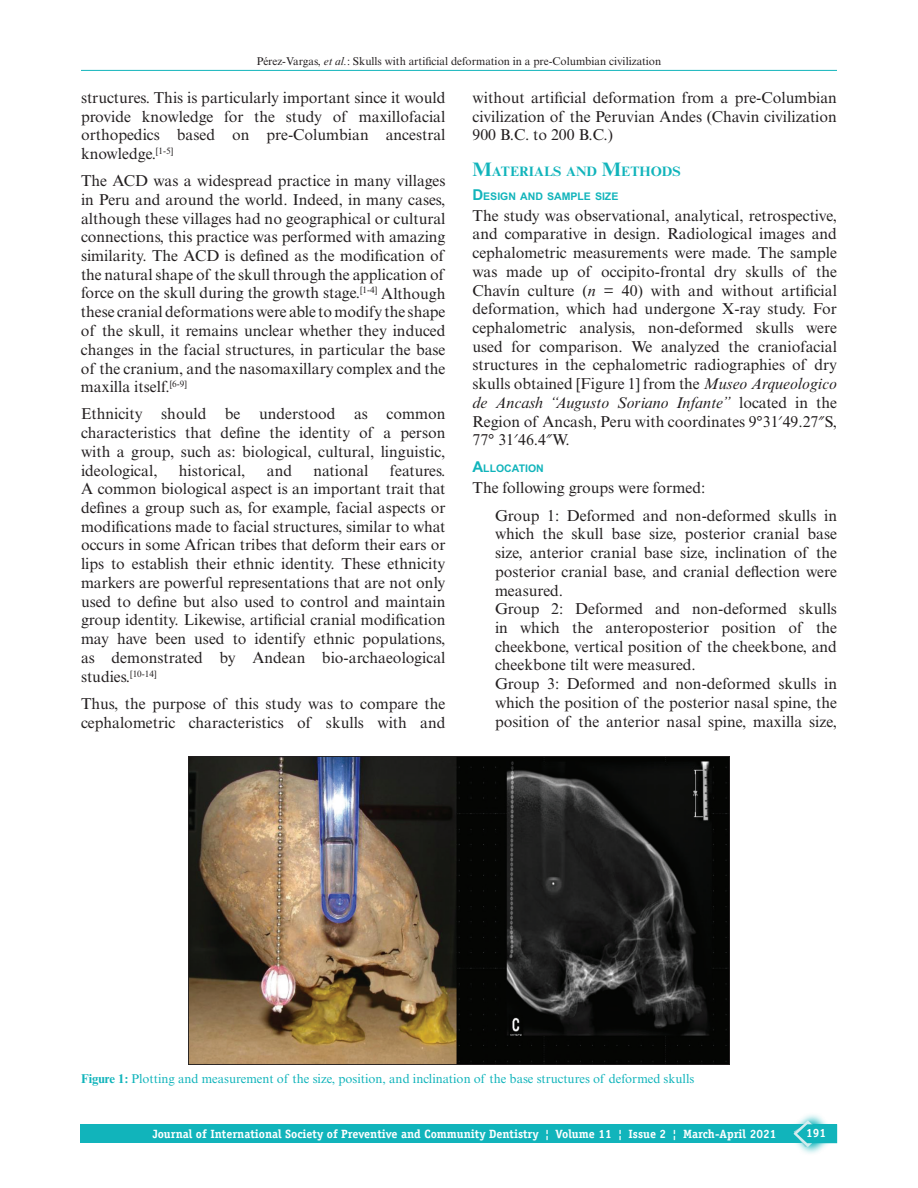
<style>
.page{position:relative;width:918px;height:1188px;background:#fff}
.page>*{position:absolute;margin:0;border:0;box-sizing:border-box;transform-origin:0 0}
.t1{font:15.75px/18.8px "Times New Roman MT Std";color:#231f20;text-align:justify}
.t2{font:700 13.65px "Times New Roman MT Std";color:#11b4bb}
.t3{font:12.75px "Times New Roman MT Std";color:#11b4bb}
.t4{font:700 12px "Officina Serif Std";color:#fff}
.t5{font:11.25px "Times New Roman MT Std";color:#231f20}
.t6{font:700 10.5px "Arial MT Std";color:#11b4bb}
.s1{font-style:italic}
.s2{font-size:19.5px}
.s3{font-size:15px}
.s4{font-family:"Gandhari Unicode"}
.s5{font-weight:700}
</style>
<div class="page">
<div style="left:81px;top:1124px;width:756px;height:19px;background:#11b4bb"></div>
<svg style="left:799px;top:1114px;width:25px;height:40px"></svg>
<svg style="left:793px;top:1120px;width:44px;height:27px"></svg>
<hr style="left:81px;top:70px;width:756px;height:1px;background:#11b4bb">
<img style="left:189px;top:756px;width:540px;height:309px">
<p class="t5" style="left:257px;top:54px;width:406px">Pérez-Vargas, <span class="s1">et al.</span>: Skulls with artificial deformation in a pre-Columbian civilization</p>
<p class="t1" style="left:81px;top:88px;width:366px">structures. This is particularly important since it would provide knowledge for the study of maxillofacial orthopedics based on pre-Columbian ancestral knowledge.<sup>[1-5]</sup></p>
<p class="t1" style="left:81px;top:171px;width:366px">The ACD was a widespread practice in many villages in Peru and around the world. Indeed, in many cases, although these villages had no geographical or cultural connections, this practice was performed with amazing similarity. The ACD is defined as the modification of the natural shape of the skull through the application of force on the skull during the growth stage.<sup>[1-4]</sup> Although these cranial deformations were able to modify the shape of the skull, it remains unclear whether they induced changes in the facial structures, in particular the base of the cranium, and the nasomaxillary complex and the maxilla itself.<sup>[6-9]</sup></p>
<p class="t1" style="left:81px;top:405px;width:366px">Ethnicity should be understood as common characteristics that define the identity of a person with a group, such as: biological, cultural, linguistic, ideological,</p>
<p class="t1" style="left:472px;top:88px;width:366px">without artificial deformation from a pre-Columbian civilization of the Peruvian Andes (Chavin civilization 900 B.C. to 200 B.C.)</p>
<p class="t2" style="left:472px;top:163px;width:210px"><span class="s2">M</span>ATERIALS AND <span class="s2">M</span>ETHODS</p>
<p class="t6" style="left:472px;top:190px;width:147px"><span class="s3">D</span>ESIGN AND SAMPLE SIZE</p>
<p class="t1" style="left:472px;top:206px;width:366px">The study was observational, analytical, retrospective, and comparative in design. Radiological images and cephalometric measurements were made. The sample was made up of occipito-frontal dry skulls of the Chavín culture (<span class="s1">n</span> = 40) with and without artificial deformation, which had undergone X-ray study. For cephalometric analysis, non-deformed skulls were used for comparison. We analyzed the craniofacial structures in the cephalometric radiographies of dry skulls obtained [Figure 1] from the <span class="s1">Museo Arqueologico de Ancash “Augusto Soriano Infante”</span> located in the Region of Ancash, Peru with coordinates 9°31<span class="s4">′</span>49.27<span class="s4">″</span>S, 77° 31<span class="s4">′</span>46.4<span class="s4">″</span>W.</p>
<p class="t6" style="left:472px;top:462px;width:73px"><span class="s3">A</span>LLOCATION</p>
<p class="t1" style="left:495px;top:474px;width:344px;line-height:27.8px;text-indent:-23px">The following groups were formed:<br>Group 1: Deformed and non-deformed skulls in</p>
<p class="t1" style="left:495px;top:525px;width:344px;text-align:left">which the skull base size, posterior cranial base size, anterior cranial base size, inclination of the posterior cranial base, and cranial deflection were measured.<br>Group 2: Deformed and non-deformed skulls in which the anteroposterior position of the cheekbone, vertical position of the cheekbone, and cheekbone tilt were measured.<br>Group 3: Deformed and non-deformed skulls in which the position of the posterior nasal spine, the position of the anterior nasal spine, maxilla size,</p>
<p class="t1" style="left:179px;top:461px;width:68px">historical,</p>
<p class="t1" style="left:267px;top:461px;width:27px">and</p>
<p class="t1" style="left:313px;top:461px;width:57px">national</p>
<p class="t1" style="left:81px;top:461px;width:366px;text-indent:309px">features.<br>A common biological aspect is an important trait that defines a group such as, for example, facial aspects or modifications made to facial structures, similar to what occurs in some African tribes that deform their ears or lips to establish their ethnic identity. These ethnicity markers are powerful representations that are not only used to define but also used to control and maintain group identity. Likewise, artificial cranial modification may have been used to identify ethnic populations, as demonstrated by Andean bio-archaeological studies.<sup>[10-14]</sup></p>
<p class="t1" style="left:81px;top:694px;width:366px">Thus, the purpose of this study was to compare the cephalometric characteristics of skulls with and</p>
<p class="t3" style="left:81px;top:1071px;width:615px"><span class="s5">Figure 1:</span> Plotting and measurement of the size, position, and inclination of the base structures of deformed skulls</p>
<p class="t4" style="left:152px;top:1126px;width:625px">Journal of International Society of Preventive and Community Dentistry ¦ Volume 11 ¦ Issue 2 ¦ March-April 2021</p>
<p class="t4" style="left:806px;top:1126px;width:22px">191</p>
</div>
